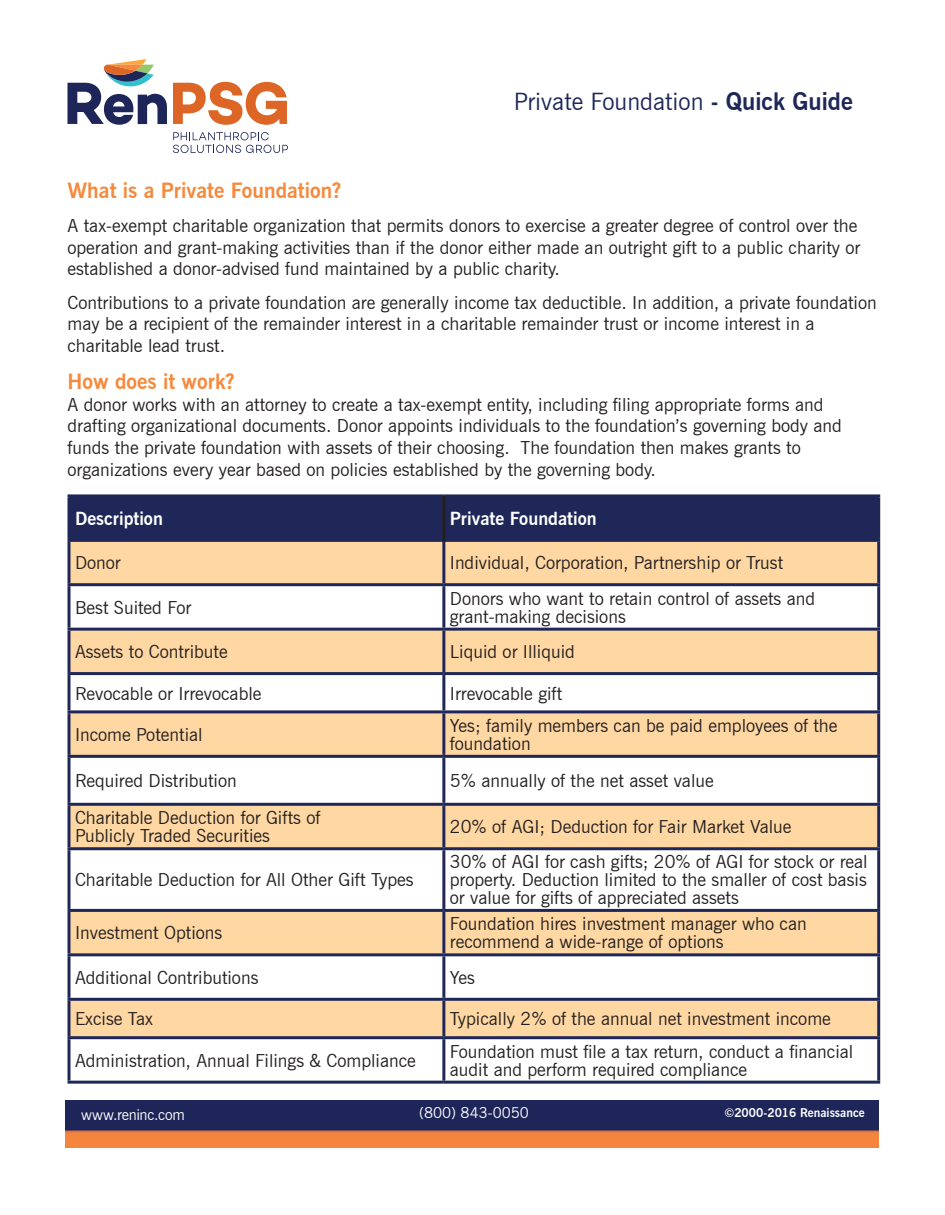
<style>
.page{position:relative;width:945px;height:1215px;background:#fff}
.page>*{position:absolute;margin:0;border:0;box-sizing:border-box;transform-origin:0 0}
.t1{font:24px "News Gothic BT";color:#1e2758}
.t2{font:700 21px "News Gothic BT";color:#f5893c}
.t3{font:18px/18px "News Gothic BT";color:#231f20}
.t4{font:700 18px "News Gothic BT";color:#fff}
.t5{font:15px "News Gothic BT";color:#fff}
.t6{font:700 12px "News Gothic BT";color:#fff}
.s1{font-weight:700}
</style>
<div class="page">
<div style="left:68px;top:514px;width:810px;height:546px;background:#ffd7a2"></div>
<svg style="left:173px;top:82px;width:114px;height:43px"></svg>
<svg style="left:173px;top:132px;width:115px;height:21px"></svg>
<svg style="left:68px;top:59px;width:99px;height:66px"></svg>
<div style="left:70px;top:497px;width:807px;height:42px;background:#1e2758"></div>
<svg style="left:70px;top:586px;width:807px;height:495px;fill:#fff"></svg>
<hr style="left:68px;top:494px;width:376px;height:3px;background:#1e2758">
<hr style="left:68px;top:497px;width:2px;height:42px;background:#1e2758">
<hr style="left:444px;top:494px;width:436px;height:3px;background:#1e2758">
<hr style="left:877px;top:497px;width:3px;height:42px;background:#1e2758">
<hr style="left:68px;top:539px;width:376px;height:3px;background:#1e2758">
<hr style="left:68px;top:542px;width:2px;height:41px;background:#1e2758">
<hr style="left:444px;top:539px;width:436px;height:3px;background:#1e2758">
<hr style="left:442px;top:542px;width:3px;height:41px;background:#1e2758">
<hr style="left:877px;top:542px;width:3px;height:41px;background:#1e2758">
<hr style="left:68px;top:583px;width:376px;height:3px;background:#1e2758">
<hr style="left:68px;top:586px;width:2px;height:42px;background:#1e2758">
<hr style="left:444px;top:583px;width:436px;height:3px;background:#1e2758">
<hr style="left:442px;top:586px;width:3px;height:42px;background:#1e2758">
<hr style="left:877px;top:586px;width:3px;height:42px;background:#1e2758">
<hr style="left:68px;top:628px;width:376px;height:3px;background:#1e2758">
<hr style="left:68px;top:631px;width:2px;height:41px;background:#1e2758">
<hr style="left:444px;top:628px;width:436px;height:3px;background:#1e2758">
<hr style="left:442px;top:631px;width:3px;height:41px;background:#1e2758">
<hr style="left:877px;top:631px;width:3px;height:41px;background:#1e2758">
<hr style="left:68px;top:672px;width:376px;height:3px;background:#1e2758">
<hr style="left:68px;top:675px;width:2px;height:35px;background:#1e2758">
<hr style="left:444px;top:672px;width:436px;height:3px;background:#1e2758">
<hr style="left:442px;top:675px;width:3px;height:35px;background:#1e2758">
<hr style="left:877px;top:675px;width:3px;height:35px;background:#1e2758">
<hr style="left:68px;top:710px;width:376px;height:3px;background:#1e2758">
<hr style="left:68px;top:713px;width:2px;height:42px;background:#1e2758">
<hr style="left:444px;top:710px;width:436px;height:3px;background:#1e2758">
<hr style="left:442px;top:713px;width:3px;height:42px;background:#1e2758">
<hr style="left:877px;top:713px;width:3px;height:42px;background:#1e2758">
<hr style="left:68px;top:755px;width:376px;height:3px;background:#1e2758">
<hr style="left:68px;top:758px;width:2px;height:45px;background:#1e2758">
<hr style="left:444px;top:755px;width:436px;height:3px;background:#1e2758">
<hr style="left:442px;top:758px;width:3px;height:45px;background:#1e2758">
<hr style="left:877px;top:758px;width:3px;height:45px;background:#1e2758">
<hr style="left:68px;top:803px;width:376px;height:3px;background:#1e2758">
<hr style="left:68px;top:806px;width:2px;height:41px;background:#1e2758">
<hr style="left:444px;top:803px;width:436px;height:3px;background:#1e2758">
<hr style="left:442px;top:806px;width:3px;height:41px;background:#1e2758">
<hr style="left:877px;top:806px;width:3px;height:41px;background:#1e2758">
<hr style="left:68px;top:847px;width:376px;height:3px;background:#1e2758">
<hr style="left:68px;top:850px;width:2px;height:59px;background:#1e2758">
<hr style="left:444px;top:847px;width:436px;height:3px;background:#1e2758">
<hr style="left:442px;top:850px;width:3px;height:59px;background:#1e2758">
<hr style="left:877px;top:850px;width:3px;height:59px;background:#1e2758">
<hr style="left:68px;top:909px;width:376px;height:3px;background:#1e2758">
<hr style="left:68px;top:912px;width:2px;height:41px;background:#1e2758">
<hr style="left:444px;top:909px;width:436px;height:3px;background:#1e2758">
<hr style="left:442px;top:912px;width:3px;height:41px;background:#1e2758">
<hr style="left:877px;top:912px;width:3px;height:41px;background:#1e2758">
<hr style="left:68px;top:953px;width:376px;height:3px;background:#1e2758">
<hr style="left:68px;top:956px;width:2px;height:42px;background:#1e2758">
<hr style="left:444px;top:953px;width:436px;height:3px;background:#1e2758">
<hr style="left:442px;top:956px;width:3px;height:42px;background:#1e2758">
<hr style="left:877px;top:956px;width:3px;height:42px;background:#1e2758">
<hr style="left:68px;top:998px;width:376px;height:3px;background:#1e2758">
<hr style="left:68px;top:1001px;width:2px;height:35px;background:#1e2758">
<hr style="left:444px;top:998px;width:436px;height:3px;background:#1e2758">
<hr style="left:442px;top:1001px;width:3px;height:35px;background:#1e2758">
<hr style="left:877px;top:1001px;width:3px;height:35px;background:#1e2758">
<hr style="left:68px;top:1036px;width:376px;height:3px;background:#1e2758">
<hr style="left:68px;top:1039px;width:2px;height:42px;background:#1e2758">
<hr style="left:444px;top:1036px;width:436px;height:3px;background:#1e2758">
<hr style="left:442px;top:1039px;width:3px;height:42px;background:#1e2758">
<hr style="left:877px;top:1039px;width:3px;height:42px;background:#1e2758">
<hr style="left:68px;top:1081px;width:376px;height:3px;background:#1e2758">
<hr style="left:444px;top:1081px;width:436px;height:3px;background:#1e2758">
<svg style="left:65px;top:1147px;width:814px;height:1px"></svg>
<img style="left:65px;top:1101px;width:814px;height:46px">
<hr style="left:442px;top:496px;width:3px;height:46px;background:#231f20">
<p class="t1" style="left:514px;top:87px;width:341px">Private Foundation <span class="s1">- Quick Guide</span></p>
<p class="t2" style="left:68px;top:178px;width:275px">What is a Private Foundation?</p>
<p class="t3" style="left:68px;top:215px;width:794px;line-height:21.6px">A tax-exempt charitable organization that permits donors to exercise a greater degree of control over the operation and grant-making activities than if the donor either made an outright gift to a public charity or established a donor-advised fund maintained by a public charity.</p>
<p class="t3" style="left:68px;top:291px;width:811px;line-height:21.6px">Contributions to a private foundation are generally income tax deductible. In addition, a private foundation may be a recipient of the remainder interest in a charitable remainder trust or income interest in a</p>
<p class="t3" style="left:68px;top:336px;width:159px">charitable lead trust.</p>
<p class="t2" style="left:68px;top:369px;width:169px">How does it work?</p>
<p class="t3" style="left:68px;top:395px;width:757px">A donor works with an attorney to create a tax-exempt entity, including filing appropriate forms and</p>
<p class="t3" style="left:68px;top:415px;width:776px;line-height:21.6px">drafting organizational documents. Donor appoints individuals to the foundation’s governing body and funds the private foundation with assets of their choosing. The foundation then makes grants to</p>
<p class="t3" style="left:68px;top:460px;width:590px">organizations every year based on policies established by the governing body.</p>
<p class="t4" style="left:75px;top:508px;width:90px">Description</p>
<p class="t4" style="left:450px;top:508px;width:148px">Private Foundation</p>
<p class="t3" style="left:75px;top:554px;width:47px">Donor</p>
<p class="t3" style="left:450px;top:554px;width:335px">Individual, Corporation, Partnership or Trust</p>
<p class="t3" style="left:75px;top:598px;width:118px">Best Suited For</p>
<p class="t3" style="left:450px;top:589px;width:367px">Donors who want to retain control of assets and grant-making decisions</p>
<p class="t3" style="left:75px;top:643px;width:154px">Assets to Contribute</p>
<p class="t3" style="left:450px;top:643px;width:127px">Liquid or Illiquid</p>
<p class="t3" style="left:75px;top:684px;width:188px">Revocable or Irrevocable</p>
<p class="t3" style="left:450px;top:684px;width:114px">Irrevocable gift</p>
<p class="t3" style="left:75px;top:725px;width:129px">Income Potential</p>
<p class="t3" style="left:450px;top:716px;width:389px">Yes; family members can be paid employees of the foundation</p>
<p class="t3" style="left:75px;top:772px;width:163px">Required Distribution</p>
<p class="t3" style="left:450px;top:772px;width:265px">5% annually of the net asset value</p>
<p class="t3" style="left:75px;top:809px;width:247px">Charitable Deduction for Gifts of</p>
<p class="t3" style="left:75px;top:827px;width:197px">Publicly Traded Securities</p>
<p class="t3" style="left:450px;top:818px;width:343px">20% of AGI; Deduction for Fair Market Value</p>
<p class="t3" style="left:75px;top:871px;width:340px">Charitable Deduction for All Other Gift Types</p>
<p class="t3" style="left:75px;top:924px;width:149px">Investment Options</p>
<p class="t3" style="left:450px;top:853px;width:419px;text-align:justify">30% of AGI for cash gifts; 20% of AGI for stock or real property. Deduction limited to the smaller of cost basis or value for gifts of appreciated assets</p>
<p class="t3" style="left:450px;top:915px;width:358px">Foundation hires investment manager who can</p>
<p class="t3" style="left:450px;top:933px;width:275px">recommend a wide-range of options</p>
<p class="t3" style="left:75px;top:968px;width:185px">Additional Contributions</p>
<p class="t3" style="left:450px;top:968px;width:27px">Yes</p>
<p class="t3" style="left:75px;top:1010px;width:79px">Excise Tax</p>
<p class="t3" style="left:450px;top:1010px;width:383px">Typically 2% of the annual net investment income</p>
<p class="t3" style="left:75px;top:1051px;width:342px">Administration, Annual Filings &amp; Compliance</p>
<p class="t3" style="left:450px;top:1042px;width:405px">Foundation must file a tax return, conduct a financial audit and perform required compliance</p>
<p class="t5" style="left:81px;top:1105px;width:105px">www.reninc.com</p>
<p class="t5" style="left:419px;top:1104px;width:111px">(800) 843-0050</p>
<p class="t6" style="left:724px;top:1106px;width:142px">©2000-2016 Renaissance</p>
</div>
